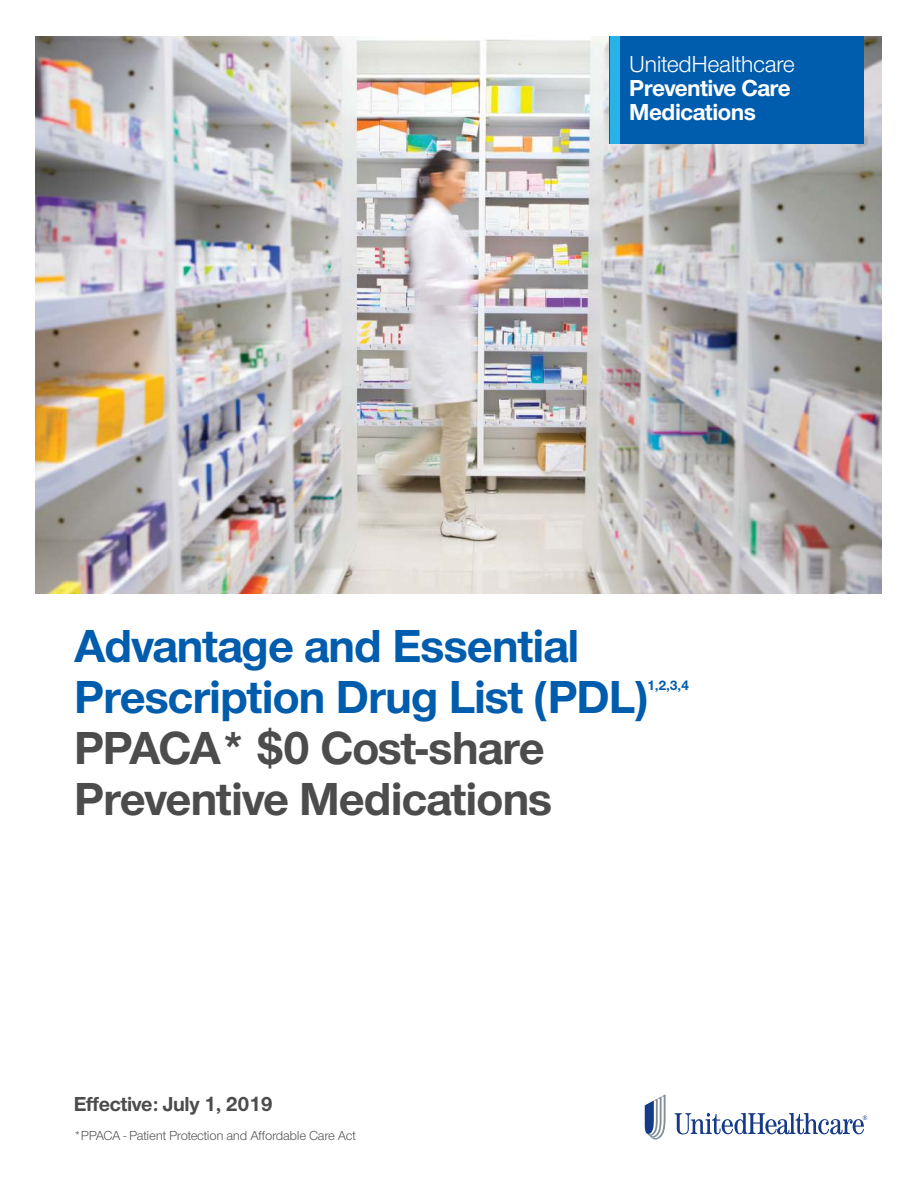
<style>
.page{position:relative;width:918px;height:1188px;background:#fff}
.page>*{position:absolute;margin:0;border:0;box-sizing:border-box;transform-origin:0 0}
.t1{font:700 48px/51px "UHC Sans";letter-spacing:-.02em;color:#005cac}
.t2{font:700 48px/51px "UHC Sans";letter-spacing:-.02em;color:#4d4c4c}
.t3{font:700 24px/24px "UHC Sans";letter-spacing:-.02em;color:#fff}
.t4{font:24px "UHC Sans";letter-spacing:-.02em;color:#fff}
.t5{font:700 21px "UHC Sans";letter-spacing:-.02em;color:#4d4c4c}
.t6{font:700 13.95px "UHC Sans";color:#005cac}
.t7{font:13.5px "UHC Sans";letter-spacing:-.02em;color:#57585a}
</style>
<div class="page">
<svg style="left:675px;top:1113px;width:192px;height:21px"></svg>
<svg style="left:645px;top:1094px;width:21px;height:46px"></svg>
<img style="left:36px;top:36px;width:846px;height:558px">
<div style="left:610px;top:36px;width:254px;height:108px;background:#005cac"></div>
<div style="left:610px;top:36px;width:10px;height:108px;background:#28b2e7"></div>
<p class="t4" style="left:629px;top:54px;width:167px">UnitedHealthcare</p>
<p class="t3" style="left:629px;top:77px;width:163px">Preventive Care<br>Medications</p>
<p class="t1" style="left:74px;top:623px;width:575px">Advantage and Essential<br>Prescription Drug List (PDL)</p>
<p class="t6" style="left:647px;top:679px;width:44px">1,2,3,4</p>
<p class="t2" style="left:74px;top:725px;width:480px">PPACA* $0 Cost-share<br>Preventive Medications</p>
<p class="t5" style="left:74px;top:1095px;width:200px">Effective: July 1, 2019</p>
<p class="t7" style="left:74px;top:1129px;width:284px">*PPACA - Patient Protection and Affordable Care Act</p>
</div>
